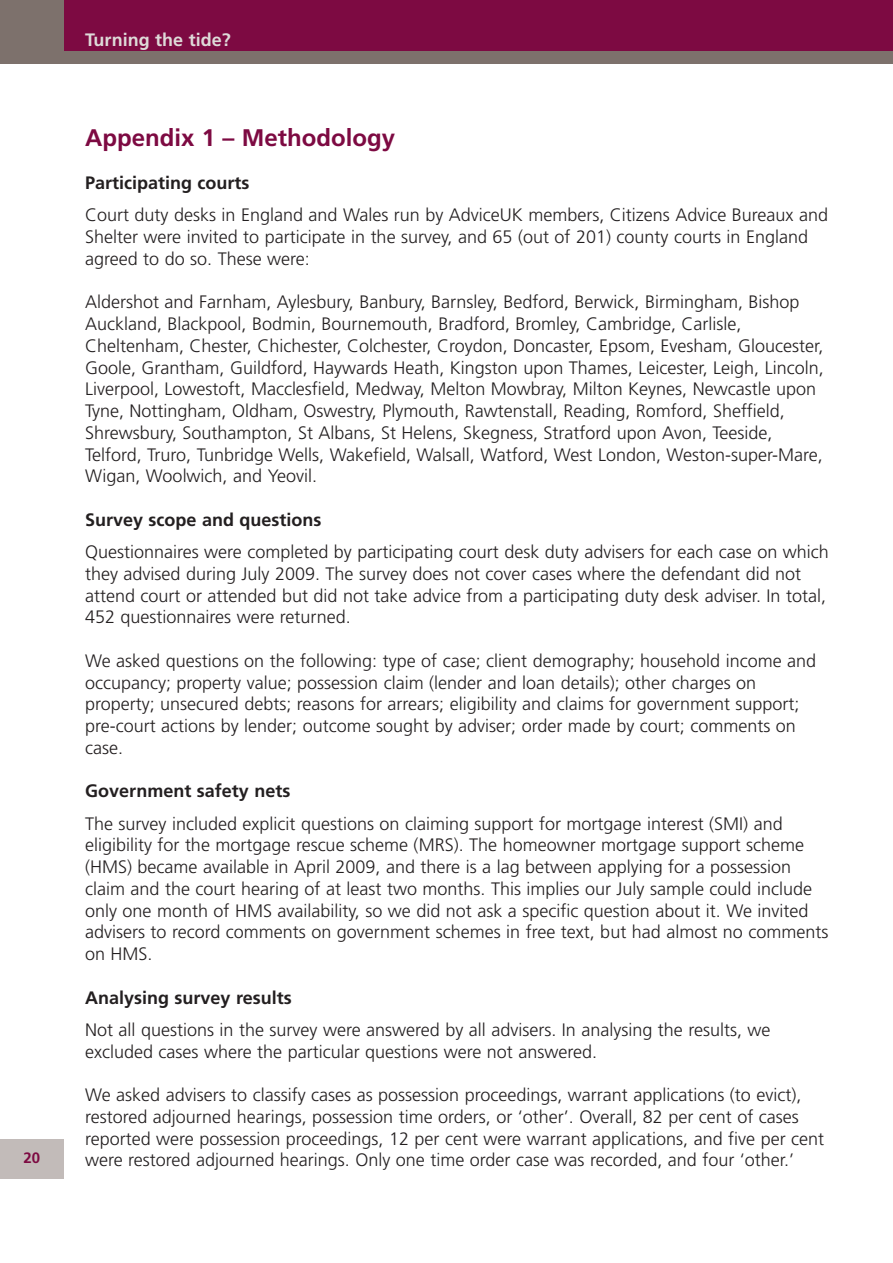
<style>
.page{position:relative;width:893px;height:1263px;background:#fff}
.page>*{position:absolute;margin:0;border:0;box-sizing:border-box;transform-origin:0 0}
.t1{font:700 24px "Frutiger";color:#7d0a42}
.t2{font:300 18px/21.8px "Frutiger";color:#231f20}
.t3{font:700 18px "Frutiger";color:#231f20}
.t4{font:700 18px "Frutiger";color:#dedad8}
.t5{font:700 15px "Frutiger";color:#7d0a42}
</style>
<div class="page">
<div style="left:0;top:0;width:893px;height:64px;background:#7d716c"></div>
<div style="left:64px;top:0;width:829px;height:51px;background:#7d0a42"></div>
<div style="left:0;top:1139px;width:64px;height:39px;background:#c2bbb9"></div>
<p class="t5" style="left:24px;top:1151px;width:18px">20</p>
<p class="t4" style="left:85px;top:32px;width:147px">Turning the tide?</p>
<h1 class="t1" style="left:85px;top:128px;width:312px">Appendix 1 – Methodology</h1>
<p class="t3" style="left:85px;top:176px;width:166px">Participating courts</p>
<p class="t2" style="left:85px;top:206px;width:744px">Court duty desks in England and Wales run by AdviceUK members, Citizens Advice Bureaux and<br>Shelter were invited to participate in the survey, and 65 (out of 201) county courts in England agreed to do so. These were:</p>
<p class="t2" style="left:85px;top:293px;width:740px">Aldershot and Farnham, Aylesbury, Banbury, Barnsley, Bedford, Berwick, Birmingham, Bishop Auckland, Blackpool, Bodmin, Bournemouth, Bradford, Bromley, Cambridge, Carlisle, Cheltenham, Chester, Chichester, Colchester, Croydon, Doncaster, Epsom, Evesham, Gloucester, Goole, Grantham, Guildford, Haywards Heath, Kingston upon Thames, Leicester, Leigh, Lincoln, Liverpool, Lowestoft, Macclesfield, Medway, Melton Mowbray, Milton Keynes, Newcastle upon Tyne, Nottingham, Oldham, Oswestry, Plymouth, Rawtenstall, Reading, Romford, Sheffield, Shrewsbury, Southampton, St Albans, St Helens, Skegness, Stratford upon Avon, Teeside, Telford, Truro, Tunbridge Wells, Wakefield, Walsall, Watford, West London, Weston-super-Mare, Wigan, Woolwich, and Yeovil.</p>
<p class="t3" style="left:85px;top:512px;width:238px">Survey scope and questions</p>
<p class="t2" style="left:85px;top:542px;width:745px">Questionnaires were completed by participating court desk duty advisers for each case on which they advised during July 2009. The survey does not cover cases where the defendant did not attend court or attended but did not take advice from a participating duty desk adviser. In total, 452 questionnaires were returned.</p>
<p class="t2" style="left:85px;top:651px;width:733px">We asked questions on the following: type of case; client demography; household income and occupancy; property value; possession claim (lender and loan details); other charges on property; unsecured debts; reasons for arrears; eligibility and claims for government support; pre-court actions by lender; outcome sought by adviser; order made by court; comments on case.</p>
<p class="t3" style="left:85px;top:784px;width:207px">Government safety nets</p>
<p class="t2" style="left:85px;top:814px;width:745px">The survey included explicit questions on claiming support for mortgage interest (SMI) and eligibility for the mortgage rescue scheme (MRS). The homeowner mortgage support scheme (HMS) became available in April 2009, and there is a lag between applying for a possession claim and the court hearing of at least two months. This implies our July sample could include only one month of HMS availability, so we did not ask a specific question about it. We invited advisers to record comments on government schemes in free text, but had almost no comments on HMS.</p>
<p class="t3" style="left:85px;top:990px;width:208px">Analysing survey results</p>
<p class="t2" style="left:85px;top:1020px;width:687px">Not all questions in the survey were answered by all advisers. In analysing the results, we excluded cases where the particular questions were not answered.</p>
<p class="t2" style="left:85px;top:1085px;width:741px">We asked advisers to classify cases as possession proceedings, warrant applications (to evict), restored adjourned hearings, possession time orders, or ‘other’. Overall, 82 per cent of cases reported were possession proceedings, 12 per cent were warrant applications, and five per cent were restored adjourned hearings. Only one time order case was recorded, and four ‘other.’</p>
</div>
